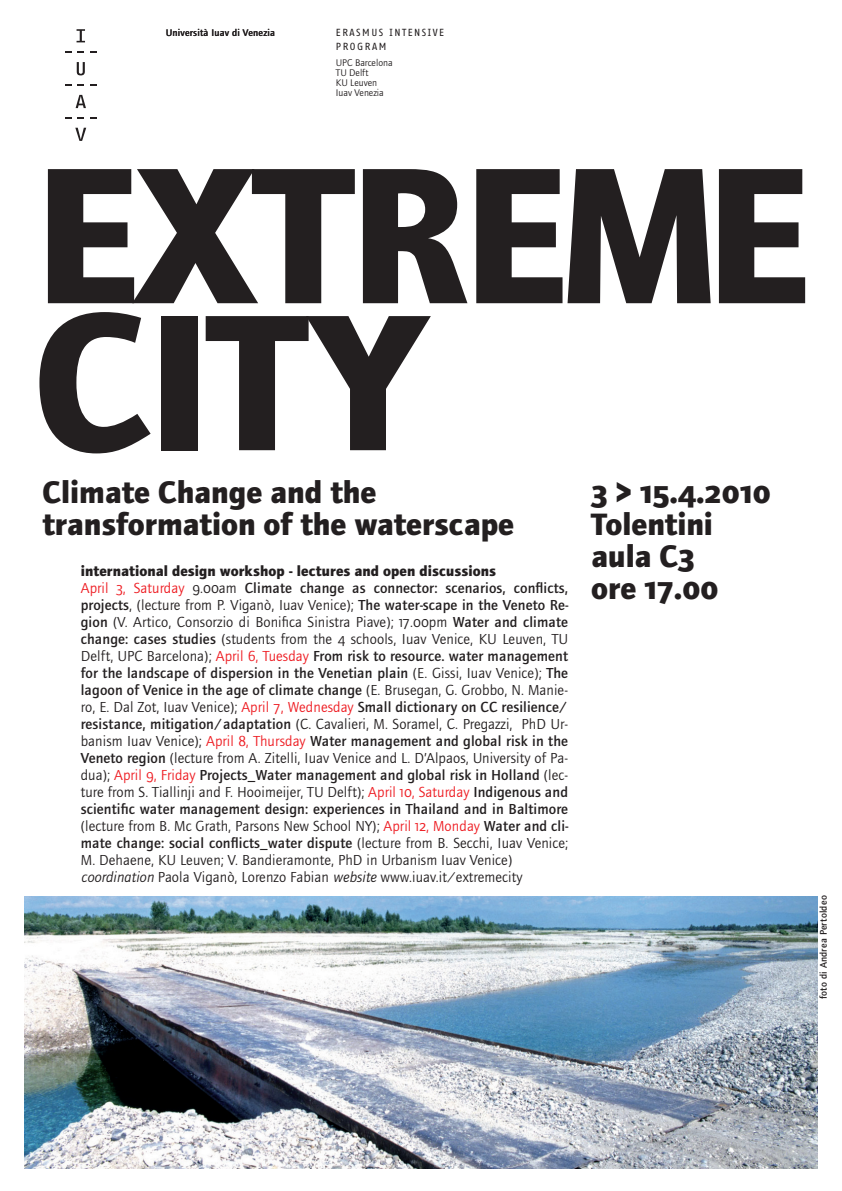
<style>
.page{position:relative;width:842px;height:1191px;background:#fff}
.page>*{position:absolute;margin:0;border:0;box-sizing:border-box;transform-origin:0 0}
.t1{font:700 201px/146.9px "Foundry Journal";letter-spacing:-.02em;color:#231f20}
.t2{font:700 32px/32px "Foundry Journal";color:#231f20}
.t3{font:700 32px "Foundry Journal SC";color:#231f20}
.t4{font:15px/17px "Foundry Journal";letter-spacing:.01em;color:#231f20}
.t5{font:500 10px "Foundry Journal";letter-spacing:.02em;color:#231f20}
.t6{font:10px/10px "Foundry Journal";color:#231f20}
.t7{font:10px/14px "Fago Office Sans";letter-spacing:.15em;color:#231f20}
.s1{font-weight:700}
.s2{color:#ee1d23}
.s3{font-family:"Foundry Journal SC";color:#ee1d23}
.s4{font-family:"Foundry Journal SC"}
.s5{font-weight:500}
.s6{font-style:italic}
.s7{font-family:"Foundry Journal"}
</style>
<div class="page">
<svg style="left:77px;top:29px;width:8px;height:13px"></svg>
<svg style="left:65px;top:51px;width:7px;height:2px"></svg>
<svg style="left:78px;top:51px;width:6px;height:2px"></svg>
<svg style="left:90px;top:51px;width:6px;height:2px"></svg>
<svg style="left:77px;top:62px;width:8px;height:13px"></svg>
<svg style="left:65px;top:84px;width:7px;height:2px"></svg>
<svg style="left:78px;top:84px;width:6px;height:2px"></svg>
<svg style="left:90px;top:84px;width:6px;height:2px"></svg>
<svg style="left:76px;top:95px;width:10px;height:13px"></svg>
<svg style="left:65px;top:117px;width:7px;height:2px"></svg>
<svg style="left:78px;top:117px;width:6px;height:2px"></svg>
<svg style="left:90px;top:117px;width:6px;height:2px"></svg>
<svg style="left:75px;top:128px;width:11px;height:13px"></svg>
<img style="left:25px;top:896px;width:792px;height:272px">
<p class="t5" style="left:166px;top:27px;width:111px">Università Iuav di Venezia</p>
<p class="t7" style="left:336px;top:26px;width:110px">ERASMUS INTENSIVE<br>PROGRAM</p>
<p class="t6" style="left:336px;top:58px;width:7px">upc</p>
<p class="t6" style="left:336px;top:58px;width:58px;text-indent:19px">Barcelona<br>TU Delft<br>ku Leuven<br>i uav venezia</p>
<h1 class="t1" style="left:34px;top:162px;width:776px">extreme city</h1>
<h2 class="t2" style="left:43px;top:476px;width:473px">Climate Change and the transformation of the waterscape</h2>
<p class="t4" style="left:81px;top:562px;width:489px"><span class="s1">international design workshop - lectures and open discussions<br></span><span class="s2">April</span> <span class="s3">3</span><span class="s2">, Saturday</span> <span class="s4">9.00</span>am <span class="s5">Climate change as connector: scenarios, conflicts, projects</span>, (lecture from P. Viganò, Iuav Venice); <span class="s5">The water-scape in the Veneto Re&shy;gion</span> (V. Artico, Consorzio di Bonifica Sinistra Piave); <span class="s4">17.00</span>pm <span class="s5">Water and climate change: cases studies</span> (students from the <span class="s4">4</span> schools, Iuav Venice, KU Leuven, TU Delft, UPC Barcelona); <span class="s2">April</span> <span class="s3">6</span><span class="s2">, Tuesday</span> <span class="s5">From risk to resource. water management for the landscape of dispersion in the Venetian plain</span> (E. Gissi, Iuav Venice); <span class="s5">The lagoon of Venice in the age of climate change</span> (E. Brusegan, G. Grobbo, N. Manie&shy;ro, E. Dal Zot, Iuav Venice); <span class="s2">April</span> <span class="s3">7</span><span class="s2">, Wednesday</span> <span class="s5">Small dictionary on CC resilience/ resistance, mitigation/adaptation</span> (C. Cavalieri, M. Soramel, C. Pregazzi, PhD Ur&shy;banism Iuav Venice); <span class="s2">April</span> <span class="s3">8</span><span class="s2">, Thursday</span> <span class="s5">Water management and global risk in the Veneto region</span> (lecture from A. Zitelli, Iuav Venice and L. D’Alpaos, University of Pa&shy;dua); <span class="s2">April</span> <span class="s3">9</span><span class="s2">, Friday</span> <span class="s5">Projects_Water management and global risk in Holland</span> (lec&shy;ture from S. Tiallinji and F. Hooimeijer, TU Delft); <span class="s2">April</span> <span class="s3">10</span><span class="s2">, Saturday</span> <span class="s5">Indigenous and scientific water management design: experiences in Thailand and in Baltimore </span>(lecture from B. Mc Grath, Parsons New School NY); <span class="s2">April</span> <span class="s3">12</span><span class="s2">, Monday</span> <span class="s5">Water and cli&shy;mate change: social conflicts_water dispute</span> (lecture from B. Secchi, Iuav Venice; M. Dehaene, KU Leuven; V. Bandieramonte, PhD in Urbanism Iuav Venice) <span class="s6">coordination</span> Paola Viganò, Lorenzo Fabian <span class="s6">website</span> www.iuav.it/extremecity</p>
<h2 class="t3" style="left:591px;top:474px;width:181px">3 &gt; 15.4.2010</h2>
<h2 class="t2" style="left:591px;top:508px;width:123px">Tolentini aula C<span class="s4">3</span></h2>
<h2 class="t3" style="left:591px;top:570px;width:129px"><span class="s7">ore</span> 17.00</h2>
<p class="t5" style="left:818px;top:999px;width:105px;rotate:-90deg">foto di Andrea Pertoldeo</p>
</div>
